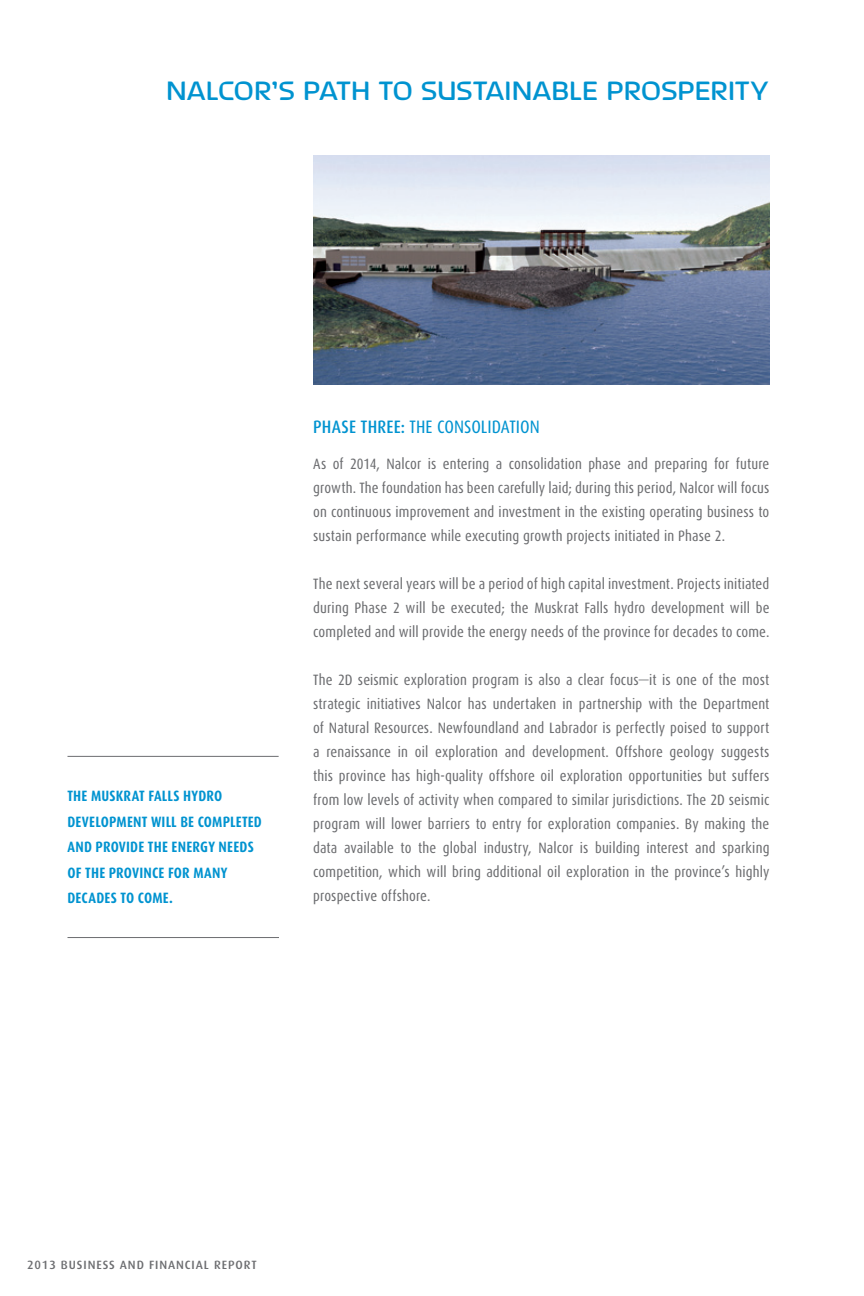
<style>
.page{position:relative;width:864px;height:1296px;background:#fff}
.page>*{position:absolute;margin:0;border:0;box-sizing:border-box;transform-origin:0 0}
.t1{font:500 36px "September";letter-spacing:.005em;color:#0093d0}
.t2{font:18px "Dax Condensed";color:#0093d0}
.t3{font:15px/24px "Dax Condensed";letter-spacing:.01em;color:#6c6d70;text-align:justify}
.t4{font:700 15px/25.5px "Dax Condensed";letter-spacing:.015em;color:#0093d0}
.t5{font:500 12px "Dax";letter-spacing:.075em;color:#6c6d70}
.s1{font-family:"Dax Pro";font-weight:500;font-stretch:condensed}
</style>
<div class="page">
<img style="left:313px;top:155px;width:457px;height:230px">
<hr style="left:68px;top:756px;width:211px;height:1px;background:#6c6d70">
<hr style="left:68px;top:937px;width:211px;height:1px;background:#6c6d70">
<p class="t1" style="left:166px;top:71px;width:604px">NALCOR’S PATH TO SUSTAINABLE PROSPERITY</p>
<p class="t4" style="left:68px;top:783px;width:196px">THE MUSKRAT FALLS HYDRO<br>DEVELOPMENT WILL BE COMPLETED<br>AND PROVIDE THE ENERGY NEEDS<br>OF THE PROVINCE FOR MANY<br>DECADES TO COME.</p>
<p class="t2" style="left:313px;top:417px;width:228px"><span class="s1">PHASE THREE:</span> THE CONSOLIDATION</p>
<p class="t3" style="left:313px;top:452px;width:458px">As of 2014, Nalcor is entering a consolidation phase and preparing for future growth. The foundation has been carefully laid; during this period, Nalcor will focus on continuous improvement and investment in the existing operating business to sustain performance while executing growth projects initiated in Phase 2.</p>
<p class="t3" style="left:313px;top:572px;width:458px">The next several years will be a period of high capital investment. Projects initiated during Phase 2 will be executed; the Muskrat Falls hydro development will be completed and will provide the energy needs of the province for decades to come.</p>
<p class="t3" style="left:313px;top:668px;width:458px">The 2D seismic exploration program is also a clear focus—it is one of the most strategic initiatives Nalcor has undertaken in partnership with the Department of Natural Resources. Newfoundland and Labrador is perfectly poised to support a renaissance in oil exploration and development. Offshore geology suggests this province has high-quality offshore oil exploration opportunities but suffers from low levels of activity when compared to similar jurisdictions. The 2D seismic program will lower barriers to entry for exploration companies. By making the data available to the global industry, Nalcor is building interest and sparking competition, which will bring additional oil exploration in the province’s highly prospective offshore.</p>
<p class="t5" style="left:27px;top:1258px;width:231px">2013 BUSINESS AND FINANCIAL REPORT</p>
</div>
